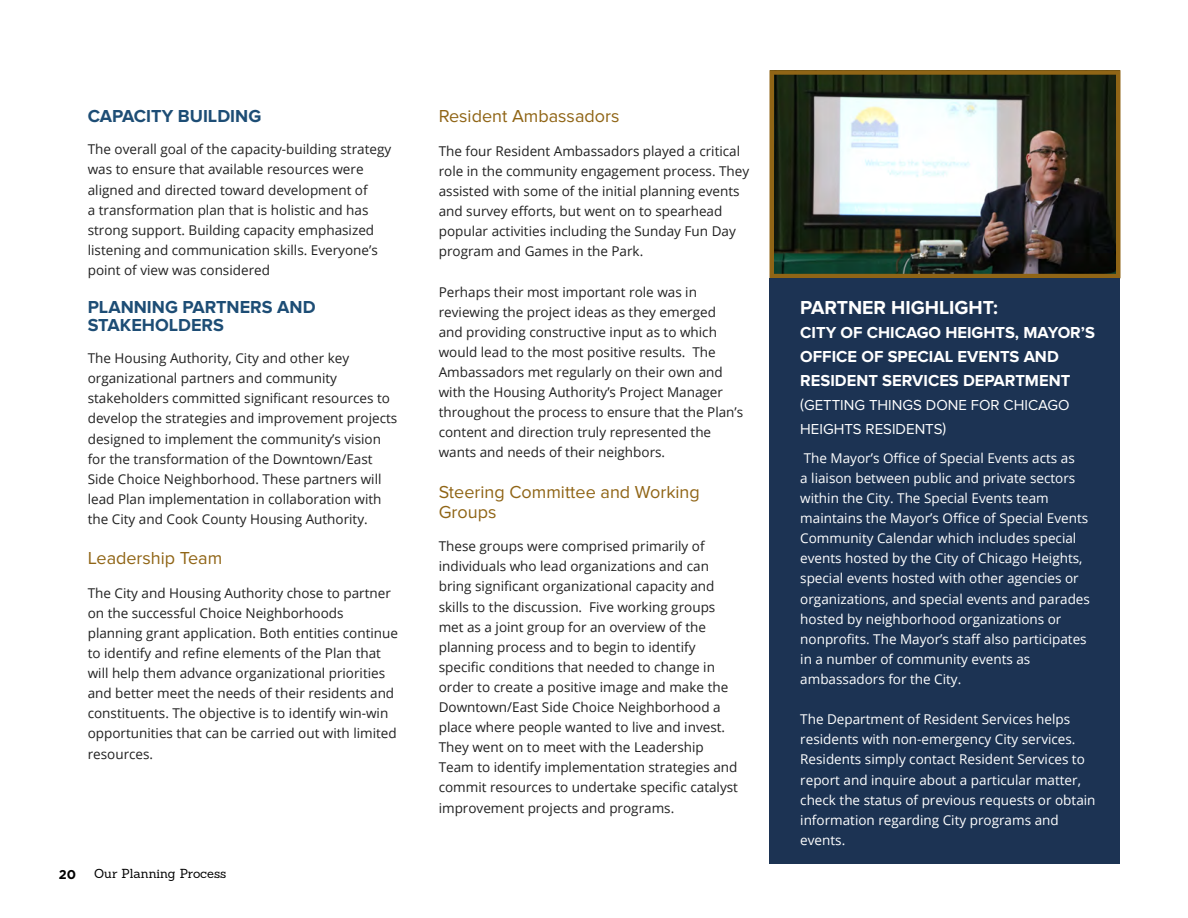
<style>
.page{position:relative;width:1188px;height:918px;background:#fff}
.page>*{position:absolute;margin:0;border:0;box-sizing:border-box;transform-origin:0 0}
.Sub-Section_Heading{font:700 19.5px "Proxima Nova";color:#fff}
.Sub-Section_Heading-2{font:18px/20.1px "Proxima Nova";color:#906516}
.Sub-Section_Heading-3{font:700 18px/18px "Proxima Nova";color:#1d4d75}
.Sub-Section_Heading-4{font:700 16.5px/24px "Proxima Nova";color:#fff}
.Sub-Section_Heading-5{font:15px/24px "Proxima Nova";color:#fff}
.Body_Text_Typical{font:13.5px/20.1px "Open Sans";color:#212121}
.Body_Text_Typical-2{font:13.5px/20.1px "Open Sans";color:#fff}
.Footer_Odd{font:12.75px "Sanchez";color:#000}
.t1{font:700 12.75px "Gotham";color:#000}
</style>
<div class="page">
<img style="left:775px;top:75px;width:340px;height:198px">
<div style="left:770px;top:70px;width:350px;height:208px;border:4px solid #906516"></div>
<div style="left:770px;top:278px;width:350px;height:586px;background:#1c3353"></div>
<p class="Sub-Section_Heading-3" style="left:88px;top:108px;width:175px">CAPACITY BUILDING</p>
<p class="Body_Text_Typical" style="left:88px;top:139px;width:305px">The overall goal of the capacity-building strategy was to ensure that available resources were aligned and directed toward development of<br>a transformation plan that is holistic and has strong support. Building capacity emphasized listening and communication skills. Everyone’s point of view was considered</p>
<p class="Sub-Section_Heading-3" style="left:88px;top:298px;width:229px">PLANNING PARTNERS AND<br>STAKEHOLDERS</p>
<p class="Body_Text_Typical" style="left:88px;top:348px;width:311px">The Housing Authority, City and other key organizational partners and community stakeholders committed significant resources to develop the strategies and improvement projects designed to implement the community’s vision for the transformation of the Downtown/East Side Choice Neighborhood. These partners will lead Plan implementation in collaboration with the City and Cook County Housing Authority.</p>
<p class="Sub-Section_Heading-2" style="left:88px;top:548px;width:136px">Leadership Team</p>
<p class="Body_Text_Typical" style="left:88px;top:582px;width:312px">The City and Housing Authority chose to partner on the successful Choice Neighborhoods planning grant application. Both entities continue to identify and refine elements of the Plan that will help them advance organizational priorities and better meet the needs of their residents and constituents. The objective is to identify win-win opportunities that can be carried out with limited resources.</p>
<p class="t1" style="left:59px;top:866px;width:19px">20</p>
<p class="Footer_Odd" style="left:94px;top:865px;width:134px">Our Planning Process</p>
<p class="Sub-Section_Heading-2" style="left:439px;top:106px;width:182px">Resident Ambassadors</p>
<p class="Body_Text_Typical" style="left:439px;top:141px;width:312px">The four Resident Ambassadors played a critical role in the community engagement process. They assisted with some of the initial planning events and survey efforts, but went on to spearhead popular activities including the Sunday Fun Day program and Games in the Park.</p>
<p class="Body_Text_Typical" style="left:439px;top:281px;width:306px">Perhaps their most important role was in reviewing the project ideas as they emerged and providing constructive input as to which would lead to the most positive results. The Ambassadors met regularly on their own and with the Housing Authority’s Project Manager throughout the process to ensure that the Plan’s content and direction truly represented the wants and needs of their neighbors.</p>
<p class="Sub-Section_Heading-2" style="left:439px;top:482px;width:263px">Steering Committee and Working<br>Groups</p>
<p class="Body_Text_Typical" style="left:439px;top:536px;width:301px">These groups were comprised primarily of individuals who lead organizations and can bring significant organizational capacity and skills to the discussion. Five working groups met as a joint group for an overview of the planning process and to begin to identify specific conditions that needed to change in order to create a positive image and make the Downtown/East Side Choice Neighborhood a place where people wanted to live and invest.<br>They went on to meet with the Leadership Team to identify implementation strategies and commit resources to undertake specific catalyst improvement projects and programs.</p>
<p class="Sub-Section_Heading" style="left:800px;top:297px;width:199px">PARTNER HIGHLIGHT:</p>
<p class="Sub-Section_Heading-4" style="left:800px;top:321px;width:296px">CITY OF CHICAGO HEIGHTS, MAYOR’S<br>OFFICE OF SPECIAL EVENTS AND<br>RESIDENT SERVICES DEPARTMENT</p>
<p class="Sub-Section_Heading-5" style="left:800px;top:393px;width:271px">(GETTING THINGS DONE FOR CHICAGO<br>HEIGHTS RESIDENTS)</p>
<p class="Body_Text_Typical-2" style="left:800px;top:448px;width:291px">The Mayor’s Office of Special Events acts as<br>a liaison between public and private sectors within the City. The Special Events team maintains the Mayor’s Office of Special Events Community Calendar which includes special events hosted by the City of Chicago Heights, special events hosted with other agencies or organizations, and special events and parades hosted by neighborhood organizations or nonprofits. The Mayor’s staff also participates in a number of community events as ambassadors for the City.</p>
<p class="Body_Text_Typical-2" style="left:800px;top:709px;width:297px">The Department of Resident Services helps residents with non-emergency City services.<br>Residents simply contact Resident Services to report and inquire about a particular matter, check the status of previous requests or obtain information regarding City programs and events.</p>
</div>
